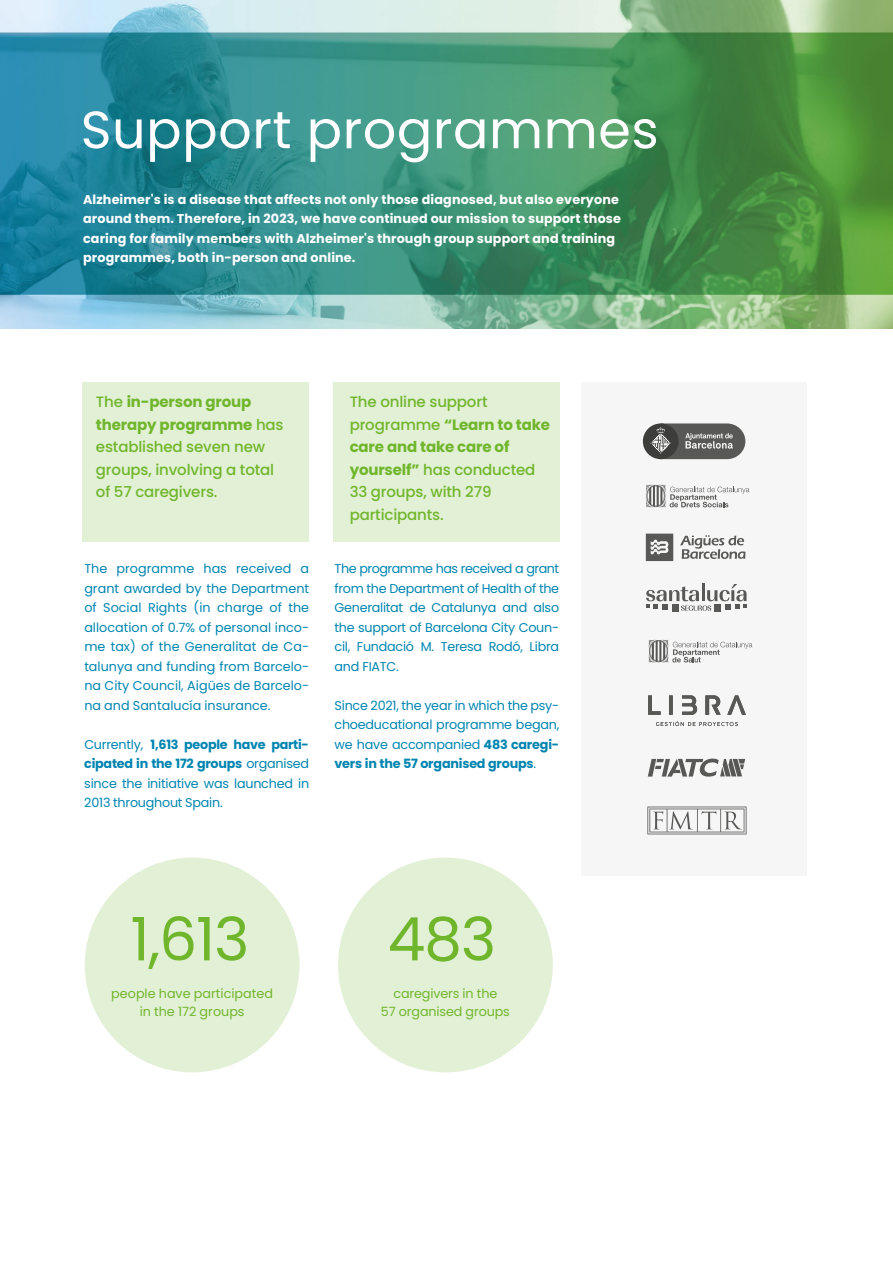
<style>
.page{position:relative;width:893px;height:1263px;background:#fff}
.page>*{position:absolute;margin:0;border:0;box-sizing:border-box;transform-origin:0 0}
.t1{font:60px "Poppins";letter-spacing:-.02em;color:#70b62c}
.t2{font:52.5px "Poppins";letter-spacing:.01em;color:#fff}
.t3{font:500 15px/22.5px "Poppins";letter-spacing:-.01em;color:#70b62c}
.t4{font:12.75px/19.5px "Poppins";letter-spacing:-.02em;color:#0085b0;text-align:justify}
.t5{font:700 12.75px/19.5px "Poppins";letter-spacing:.01em;color:#fff}
.t6{font:12.75px/18px "Poppins";color:#70b62c;text-align:center}
.s1{font-weight:700}
</style>
<div class="page">
<img style="left:0;top:0;width:893px;height:329px">
<div style="left:581px;top:382px;width:226px;height:493px;background:#f6f6f6"></div>
<div style="left:338px;top:857px;width:215px;height:215px;background:#e2f0d5;border-radius:50%"></div>
<div style="left:85px;top:857px;width:215px;height:215px;background:#e2f0d5;border-radius:50%"></div>
<div style="left:672px;top:604px;width:7px;height:8px;background:#585857"></div>
<div style="left:714px;top:604px;width:7px;height:8px;background:#585857"></div>
<svg style="left:646px;top:583px;width:101px;height:28px"></svg>
<svg style="left:646px;top:534px;width:27px;height:27px"></svg>
<svg style="left:680px;top:535px;width:66px;height:24px"></svg>
<div style="left:643px;top:423px;width:36px;height:36px;background:#3d3d3b;border-radius:50%"></div>
<svg style="left:650px;top:423px;width:95px;height:36px"></svg>
<svg style="left:647px;top:806px;width:99px;height:28px"></svg>
<svg style="left:669px;top:695px;width:4px;height:20px"></svg>
<svg style="left:727px;top:695px;width:19px;height:20px"></svg>
<svg style="left:705px;top:695px;width:15px;height:20px"></svg>
<svg style="left:682px;top:695px;width:15px;height:20px"></svg>
<svg style="left:648px;top:695px;width:13px;height:20px"></svg>
<svg style="left:656px;top:721px;width:82px;height:5px"></svg>
<svg style="left:648px;top:759px;width:97px;height:18px"></svg>
<div style="left:82px;top:382px;width:227px;height:160px;background:#e2f0d5"></div>
<div style="left:333px;top:382px;width:227px;height:160px;background:#e2f0d5"></div>
<svg style="left:649px;top:640px;width:103px;height:22px"></svg>
<svg style="left:646px;top:485px;width:103px;height:22px"></svg>
<h2 class="t2" style="left:81px;top:99px;width:579px">Support programmes</h2>
<p class="t5" style="left:83px;top:190px;width:539px">Alzheimer's is a disease that affects not only those diagnosed, but also everyone around them. Therefore, in 2023, we have continued our mission to support those caring for family members with Alzheimer's through group support and training programmes, both in-person and online.</p>
<p class="t3" style="left:96px;top:391px;width:189px">The <span class="s1">in-person group therapy programme</span> has established seven new groups, involving a total of 57 caregivers.</p>
<p class="t3" style="left:350px;top:391px;width:202px">The online support programme <span class="s1">“Learn to take care and take care of yourself”</span> has conducted<br>33 groups, with 279 participants.</p>
<p class="t4" style="left:84px;top:559px;width:226px">The programme has received a grant awarded by the Department of Social Rights (in charge of the allocation of 0.7% of personal inco&shy;me tax) of the Generalitat de Ca&shy;talunya and funding from Barcelo&shy;na City Council, Aigües de Barcelo&shy;na and Santalucía insurance.</p>
<p class="t4" style="left:84px;top:735px;width:226px">Currently, <span class="s1">1,613 people have parti&shy;cipated in the 172 groups</span> organised since the initiative was launched in 2013 throughout Spain.</p>
<p class="t4" style="left:335px;top:559px;width:226px">The programme has received a grant from the Department of Health of the Generalitat de Catalunya and also the support of Barcelona City Coun&shy;cil, Fundació M. Teresa Rodó, Libra and FIATC.</p>
<p class="t4" style="left:335px;top:696px;width:226px">Since 2021, the year in which the psy&shy;choeducational programme began, we have accompanied <span class="s1">483 caregi&shy;vers in the 57 organised groups</span>.</p>
<h1 class="t1" style="left:130px;top:904px;width:120px">1,613</h1>
<p class="t6" style="left:111px;top:984px;width:163px">people have participated in the 172 groups</p>
<p class="t6" style="left:381px;top:984px;width:131px">caregivers in the<br>57 organised groups</p>
<h1 class="t1" style="left:388px;top:904px;width:110px">483</h1>
</div>
